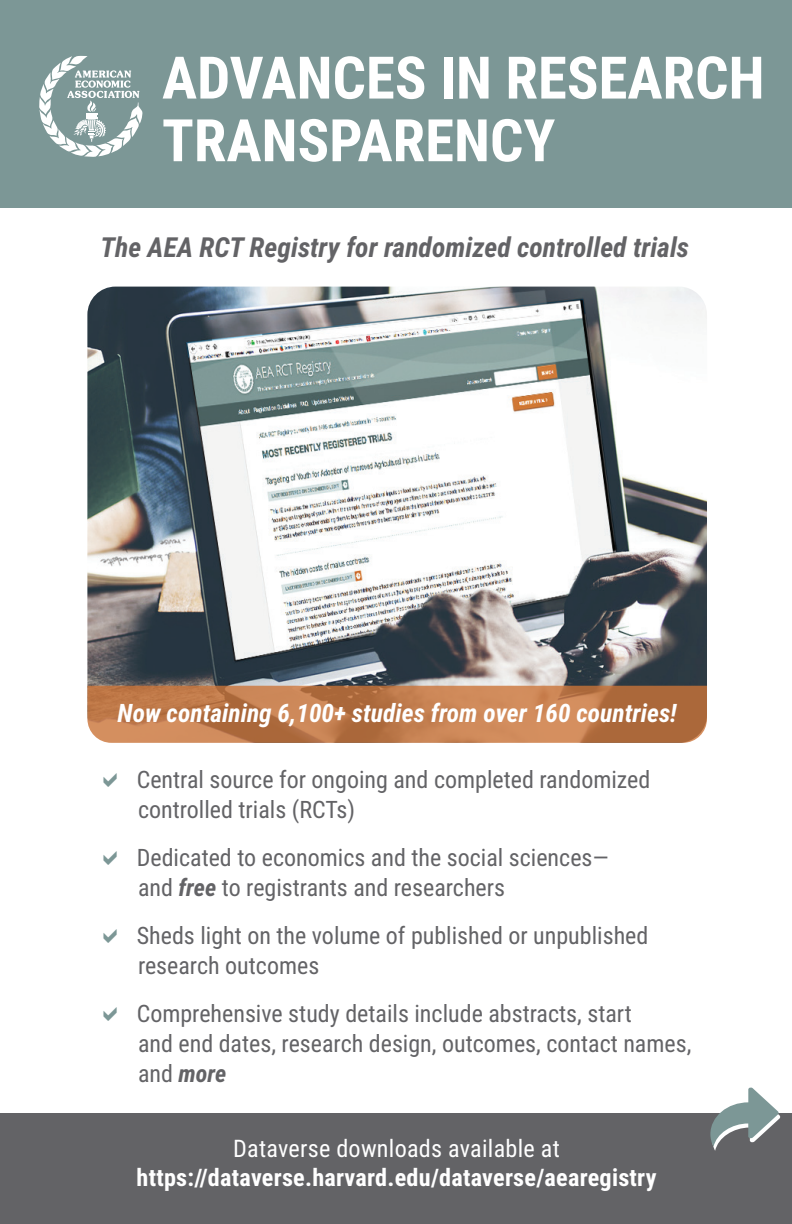
<style>
.page{position:relative;width:792px;height:1224px;background:#fff}
.page>*{position:absolute;margin:0;border:0;box-sizing:border-box;transform-origin:0 0}
.t1{font:700 58.8px/62.6px "Roboto Condensed";color:#fff}
.t2{font:italic 700 27.6px "Roboto Condensed";color:#636366}
.t3{font:italic 700 25.4px "Roboto Condensed";color:#fff}
.t4{font:700 24.2px "Roboto Condensed";letter-spacing:.01em;color:#fff}
.t5{font:24.2px "Roboto Condensed";letter-spacing:.01em;color:#fff}
.t6{font:24px/30px "Roboto Condensed";color:#636366}
.s1{font-weight:700;font-style:italic}
</style>
<div class="page">
<img style="left:87px;top:287px;width:620px;height:399px">
<div style="left:0;top:1114px;width:792px;height:110px;background:#636366"></div>
<div style="left:0;top:0;width:792px;height:208px;background:#7c9796"></div>
<svg style="left:87px;top:686px;width:620px;height:57px;background:#bf7c4d"></svg>
<svg style="left:39px;top:56px;width:103px;height:101px"></svg>
<svg style="left:710px;top:1087px;width:70px;height:64px"></svg>
<h1 class="t1" style="left:162px;top:44px;width:604px">ADVANCES IN RESEARCH<br>TRANSPARENCY</h1>
<p class="t2" style="left:100px;top:228px;width:590px">The AEA RCT Registry for randomized controlled trials</p>
<p class="t3" style="left:118px;top:695px;width:561px">Now containing 6,100+ studies from over 160 countries!</p>
<p class="t6" style="left:137px;top:763px;width:515px">Central source for ongoing and completed randomized controlled trials (RCTs)</p>
<p class="t6" style="left:137px;top:841px;width:474px">Dedicated to economics and the social sciences— and <span class="s1">free</span> to registrants and researchers</p>
<p class="t6" style="left:137px;top:919px;width:513px">Sheds light on the volume of published or unpublished research outcomes</p>
<p class="t6" style="left:137px;top:997px;width:556px">Comprehensive study details include abstracts, start<br>and end dates, research design, outcomes, contact names, and <span class="s1">more</span></p>
<p class="t5" style="left:233px;top:1132px;width:328px">Dataverse downloads available at</p>
<p class="t4" style="left:137px;top:1161px;width:521px">https://dataverse.harvard.edu/dataverse/aearegistry</p>
</div>
